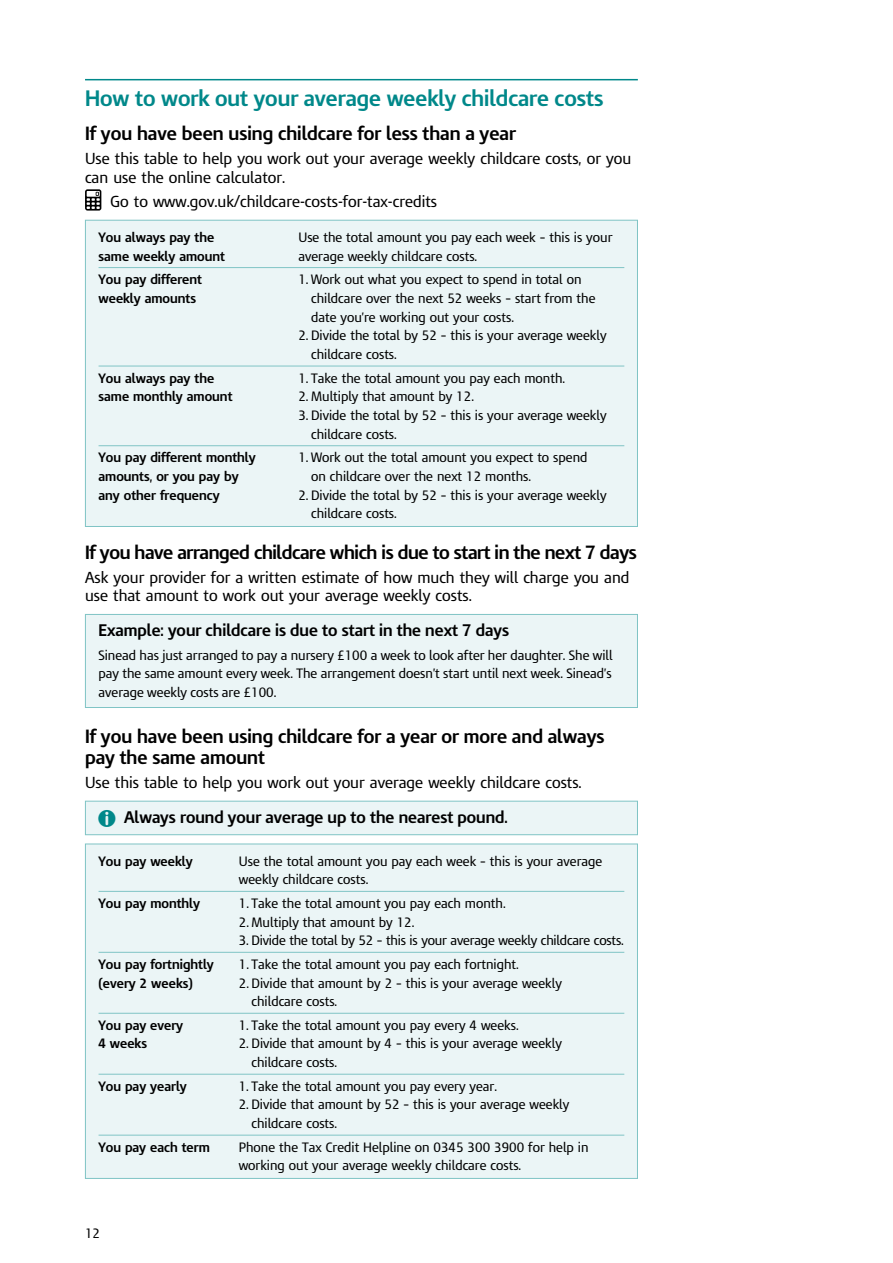
<style>
.page{position:relative;width:893px;height:1263px;background:#fff}
.page>*{position:absolute;margin:0;border:0;box-sizing:border-box;transform-origin:0 0}
.t1{font:700 21px "IR Modena";color:#00888a}
.t2{font:700 18px/21px "IR Modena";color:#000}
.t3{font:700 18px "IR Modena";letter-spacing:-.02em;color:#000}
.t4{font:700 15.75px "IR Modena";color:#000}
.t5{font:15px/18.8px "IR Modena";color:#000}
.t6{font:12.75px/18.8px "IR Modena";color:#000}
.t7{font:700 12.75px "IR Modena";color:#000}
</style>
<div class="page">
<hr style="left:85px;top:79px;width:553px;height:1px;background:#00888a">
<svg style="left:85px;top:189px;width:16px;height:22px"></svg>
<div style="left:85px;top:220px;width:552px;height:306px;background:#ebf5f6"></div>
<hr style="left:99px;top:267px;width:525px;height:1px;background:#80c4c5">
<hr style="left:99px;top:366px;width:525px;height:1px;background:#80c4c5">
<hr style="left:99px;top:445px;width:525px;height:1px;background:#80c4c5">
<div style="left:85px;top:220px;width:553px;height:307px;border:1px solid #80c4c5"></div>
<div style="left:85px;top:614px;width:552px;height:93px;background:#ebf5f6"></div>
<div style="left:85px;top:614px;width:553px;height:94px;border:1px solid #80c4c5"></div>
<div style="left:85px;top:801px;width:552px;height:34px;background:#ebf5f6"></div>
<div style="left:85px;top:801px;width:553px;height:34px;border:1px solid #80c4c5"></div>
<div style="left:85px;top:844px;width:552px;height:334px;background:#ebf5f6"></div>
<hr style="left:99px;top:891px;width:525px;height:1px;background:#80c4c5">
<hr style="left:99px;top:952px;width:525px;height:1px;background:#80c4c5">
<hr style="left:99px;top:1013px;width:525px;height:1px;background:#80c4c5">
<hr style="left:99px;top:1074px;width:525px;height:1px;background:#80c4c5">
<hr style="left:99px;top:1135px;width:525px;height:1px;background:#80c4c5">
<h1 class="t1" style="left:85px;top:86px;width:520px">How to work out your average weekly childcare costs</h1>
<h2 class="t2" style="left:85px;top:123px;width:432px">If you have been using childcare for less than a year</h2>
<p class="t5" style="left:85px;top:149px;width:548px">Use this table to help you work out your average weekly childcare costs, or you can use the online calculator.</p>
<p class="t5" style="left:111px;top:192px;width:328px">Go to www.gov.uk/childcare-costs-for-tax-credits</p>
<p class="t7" style="left:99px;top:230px;width:117px">You always pay the</p>
<p class="t6" style="left:298px;top:228px;width:316px">Use the total amount you pay each week – this is your</p>
<p class="t7" style="left:99px;top:248px;width:128px">same weekly amount</p>
<p class="t6" style="left:298px;top:247px;width:180px">average weekly childcare costs.</p>
<p class="t7" style="left:99px;top:272px;width:105px">You pay different</p>
<p class="t6" style="left:298px;top:270px;width:285px">1. Work out what you expect to spend in total on</p>
<p class="t7" style="left:99px;top:290px;width:99px">weekly amounts</p>
<p class="t6" style="left:311px;top:289px;width:286px">childcare over the next 52 weeks – start from the date you’re working out your costs.</p>
<p class="t6" style="left:311px;top:326px;width:297px;text-indent:-13px">2. Divide the total by 52 – this is your average weekly childcare costs.</p>
<p class="t7" style="left:99px;top:370px;width:117px">You always pay the</p>
<p class="t6" style="left:298px;top:368px;width:268px">1. Take the total amount you pay each month.</p>
<p class="t7" style="left:99px;top:389px;width:135px">same monthly amount</p>
<p class="t6" style="left:298px;top:387px;width:177px">2. Multiply that amount by 12.</p>
<p class="t6" style="left:311px;top:406px;width:297px;text-indent:-13px">3. Divide the total by 52 – this is your average weekly childcare costs.</p>
<p class="t7" style="left:99px;top:450px;width:159px">You pay different monthly</p>
<p class="t6" style="left:298px;top:448px;width:291px">1. Work out the total amount you expect to spend</p>
<p class="t7" style="left:99px;top:469px;width:142px">amounts, or you pay by</p>
<p class="t6" style="left:311px;top:467px;width:222px">on childcare over the next 12 months.</p>
<p class="t7" style="left:99px;top:487px;width:123px">any other frequency</p>
<p class="t6" style="left:311px;top:486px;width:297px;text-indent:-13px">2. Divide the total by 52 – this is your average weekly childcare costs.</p>
<h2 class="t3" style="left:85px;top:541px;width:553px">If you have arranged childcare which is due to start in the next 7 days</h2>
<p class="t5" style="left:85px;top:568px;width:546px">Ask your provider for a written estimate of how much they will charge you and use that amount to work out your average weekly costs.</p>
<p class="t4" style="left:99px;top:621px;width:412px">Example: your childcare is due to start in the next 7 days</p>
<p class="t6" style="left:99px;top:645px;width:516px;text-align:justify">Sinead has just arranged to pay a nursery £100 a week to look after her daughter. She will pay the same amount every week. The arrangement doesn’t start until next week. Sinead’s average weekly costs are £100.</p>
<h2 class="t2" style="left:85px;top:726px;width:521px">If you have been using childcare for a year or more and always pay the same amount</h2>
<p class="t5" style="left:85px;top:773px;width:498px">Use this table to help you work out your average weekly childcare costs.</p>
<p class="t4" style="left:124px;top:808px;width:385px">Always round your average up to the nearest pound.</p>
<p class="t7" style="left:99px;top:853px;width:96px">You pay weekly</p>
<p class="t6" style="left:239px;top:852px;width:365px">Use the total amount you pay each week – this is your average weekly childcare costs.</p>
<p class="t7" style="left:99px;top:895px;width:103px">You pay monthly</p>
<p class="t6" style="left:239px;top:894px;width:268px">1. Take the total amount you pay each month.</p>
<p class="t6" style="left:239px;top:912px;width:177px">2. Multiply that amount by 12.</p>
<p class="t6" style="left:239px;top:931px;width:386px">3. Divide the total by 52 – this is your average weekly childcare costs.</p>
<p class="t7" style="left:99px;top:956px;width:117px">You pay fortnightly</p>
<p class="t6" style="left:239px;top:955px;width:281px">1. Take the total amount you pay each fortnight.</p>
<p class="t7" style="left:98px;top:975px;width:96px">(every 2 weeks)</p>
<p class="t6" style="left:252px;top:973px;width:312px;text-indent:-13px">2. Divide that amount by 2 – this is your average weekly childcare costs.</p>
<p class="t7" style="left:98px;top:1017px;width:86px">You pay every</p>
<p class="t6" style="left:239px;top:1016px;width:281px">1. Take the total amount you pay every 4 weeks.</p>
<p class="t7" style="left:98px;top:1036px;width:50px">4 weeks</p>
<p class="t6" style="left:252px;top:1034px;width:312px;text-indent:-13px">2. Divide that amount by 4 – this is your average weekly childcare costs.</p>
<p class="t7" style="left:98px;top:1078px;width:90px">You pay yearly</p>
<p class="t6" style="left:239px;top:1077px;width:260px">1. Take the total amount you pay every year.</p>
<p class="t6" style="left:251px;top:1095px;width:319px;text-indent:-13px">2. Divide that amount by 52 – this is your average weekly childcare costs.</p>
<p class="t7" style="left:98px;top:1139px;width:113px">You pay each term</p>
<p class="t6" style="left:239px;top:1138px;width:351px">Phone the Tax Credit Helpline on 0345 300 3900 for help in working out your average weekly childcare costs.</p>
<p class="t6" style="left:85px;top:1224px;width:17px">12</p>
</div>
